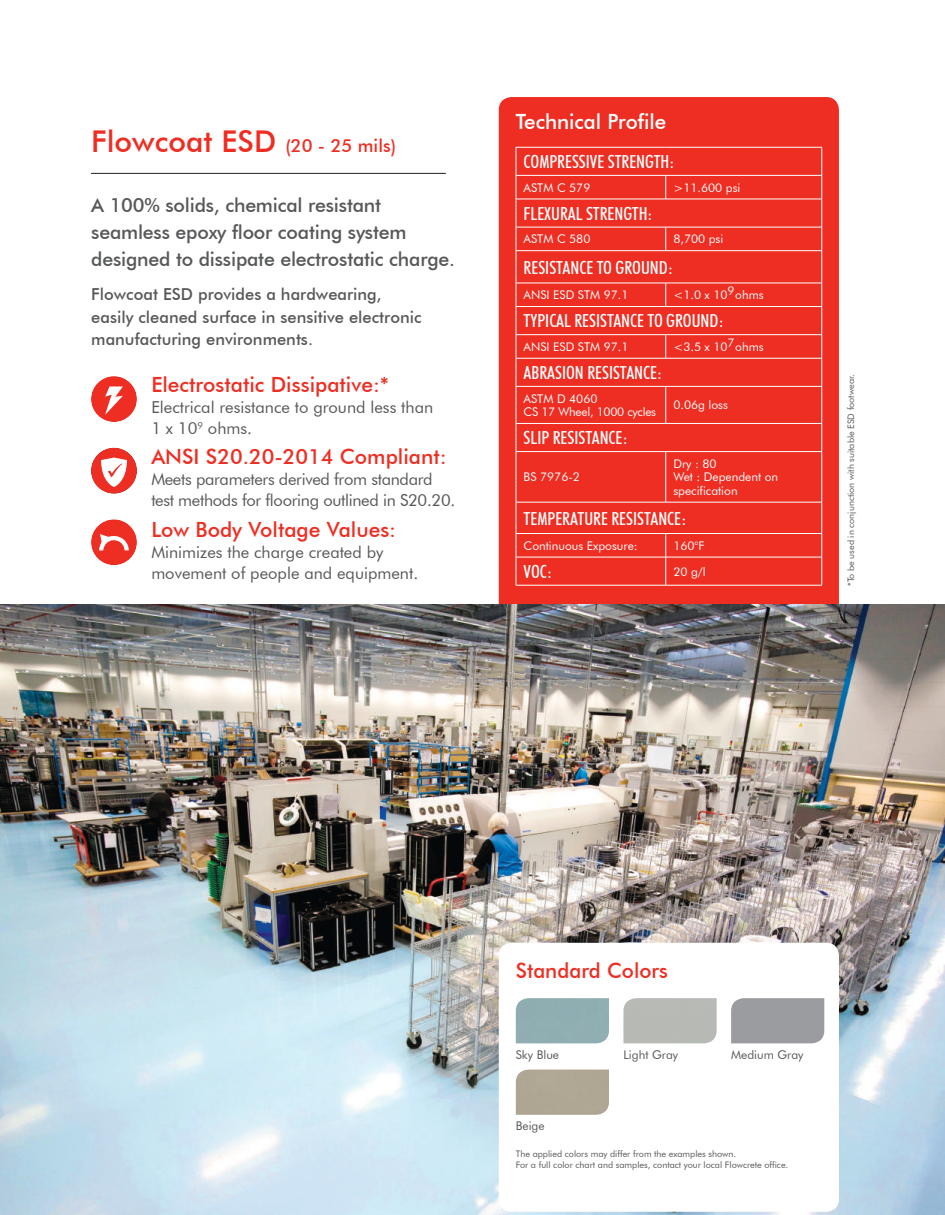
<style>
.page{position:relative;width:945px;height:1215px;background:#fff}
.page>*{position:absolute;margin:0;border:0;box-sizing:border-box;transform-origin:0 0}
.t1{font:500 30px "Futura BT";color:#ee2e22}
.t2{font:500 21px "Futura BT";color:#ee2e22}
.t3{font:500 21px "Futura BT";color:#fff}
.t4{font:500 19.5px/27px "Futura BT";letter-spacing:-.01em;color:#57585a}
.t5{font:500 condensed 18px "Futura BT";color:#fff}
.t6{font:16.5px/21px "Futura BT";color:#57585a}
.t7{font:500 16.5px/22.5px "Futura BT";color:#57585a}
.t8{font:16.5px/21px "Futura BT";letter-spacing:-.02em;color:#57585a}
.t9{font:12px/13.5px "Futura BT";color:#fff}
.t10{font:12px "Futura BT";color:#57585a}
.t11{font:12px/13.5px "Futura BT";letter-spacing:-.02em;color:#fff}
.t12{font:9px/10.8px "Futura BT";color:#57585a}
.s1{font-size:18px}
</style>
<div class="page">
<div style="left:499px;top:97px;width:340px;height:678px;background:#ee2e22;border-radius:13px"></div>
<img style="left:0;top:604px;width:945px;height:611px">
<hr style="left:91px;top:173px;width:355px;height:1px;background:#231f20">
<div style="left:91px;top:519px;width:46px;height:46px;background:#ee2e22;border-radius:50%"></div>
<svg style="left:99px;top:534px;width:30px;height:17px"></svg>
<div style="left:91px;top:376px;width:46px;height:46px;background:#ee2e22;border-radius:50%"></div>
<svg style="left:105px;top:386px;width:18px;height:29px"></svg>
<div style="left:91px;top:448px;width:46px;height:46px;background:#ee2e22;border-radius:50%"></div>
<svg style="left:101px;top:458px;width:26px;height:29px"></svg>
<div style="left:499px;top:943px;width:340px;height:269px;background:#fff;border-radius:13px"></div>
<div style="left:516px;top:998px;width:93px;height:45px;background:#90aeb2"></div>
<div style="left:516px;top:1070px;width:93px;height:45px;background:#afa693"></div>
<div style="left:623px;top:998px;width:94px;height:45px;background:#b7bab5"></div>
<div style="left:731px;top:998px;width:93px;height:45px;background:#9b9ca0"></div>
<hr style="left:516px;top:147px;width:150px;height:1px;background:#fff">
<hr style="left:666px;top:147px;width:156px;height:1px;background:#fff">
<hr style="left:516px;top:175px;width:150px;height:1px;background:#fff">
<hr style="left:666px;top:175px;width:156px;height:1px;background:#fff">
<svg style="left:665px;top:176px;width:1px;height:23px"></svg>
<hr style="left:516px;top:199px;width:150px;height:1px;background:#fff">
<hr style="left:666px;top:199px;width:156px;height:1px;background:#fff">
<hr style="left:516px;top:227px;width:150px;height:1px;background:#fff">
<svg style="left:516px;top:147px;width:1px;height:103px"></svg>
<hr style="left:666px;top:227px;width:156px;height:1px;background:#fff">
<svg style="left:665px;top:227px;width:1px;height:23px"></svg>
<svg style="left:821px;top:147px;width:1px;height:103px"></svg>
<hr style="left:516px;top:250px;width:150px;height:1px;background:#fff">
<hr style="left:516px;top:251px;width:1px;height:32px;background:#fff">
<hr style="left:666px;top:250px;width:156px;height:1px;background:#fff">
<hr style="left:821px;top:251px;width:1px;height:32px;background:#fff">
<hr style="left:516px;top:283px;width:150px;height:1px;background:#fff">
<hr style="left:666px;top:283px;width:156px;height:1px;background:#fff">
<svg style="left:665px;top:283px;width:1px;height:23px"></svg>
<hr style="left:516px;top:306px;width:150px;height:1px;background:#fff">
<hr style="left:666px;top:306px;width:156px;height:1px;background:#fff">
<hr style="left:516px;top:334px;width:150px;height:1px;background:#fff">
<hr style="left:666px;top:334px;width:156px;height:1px;background:#fff">
<svg style="left:665px;top:335px;width:1px;height:23px"></svg>
<hr style="left:516px;top:358px;width:150px;height:1px;background:#fff">
<svg style="left:516px;top:283px;width:1px;height:103px"></svg>
<hr style="left:666px;top:358px;width:156px;height:1px;background:#fff">
<svg style="left:821px;top:283px;width:1px;height:103px"></svg>
<hr style="left:516px;top:386px;width:150px;height:1px;background:#fff">
<hr style="left:516px;top:387px;width:1px;height:36px;background:#fff">
<hr style="left:666px;top:386px;width:156px;height:1px;background:#fff">
<hr style="left:665px;top:387px;width:1px;height:36px;background:#fff">
<hr style="left:821px;top:387px;width:1px;height:36px;background:#fff">
<hr style="left:516px;top:423px;width:150px;height:1px;background:#fff">
<svg style="left:516px;top:424px;width:1px;height:27px"></svg>
<hr style="left:666px;top:423px;width:156px;height:1px;background:#fff">
<svg style="left:821px;top:424px;width:1px;height:27px"></svg>
<hr style="left:516px;top:451px;width:150px;height:1px;background:#fff">
<hr style="left:516px;top:452px;width:1px;height:50px;background:#fff">
<hr style="left:666px;top:451px;width:156px;height:1px;background:#fff">
<hr style="left:665px;top:452px;width:1px;height:50px;background:#fff">
<hr style="left:821px;top:452px;width:1px;height:50px;background:#fff">
<hr style="left:516px;top:502px;width:150px;height:1px;background:#fff">
<hr style="left:516px;top:502px;width:1px;height:31px;background:#fff">
<hr style="left:666px;top:502px;width:156px;height:1px;background:#fff">
<hr style="left:821px;top:502px;width:1px;height:31px;background:#fff">
<hr style="left:516px;top:533px;width:150px;height:1px;background:#fff">
<hr style="left:666px;top:533px;width:156px;height:1px;background:#fff">
<hr style="left:516px;top:557px;width:150px;height:1px;background:#fff">
<svg style="left:516px;top:534px;width:1px;height:51px"></svg>
<hr style="left:666px;top:557px;width:156px;height:1px;background:#fff">
<svg style="left:665px;top:534px;width:1px;height:51px"></svg>
<svg style="left:821px;top:534px;width:1px;height:51px"></svg>
<hr style="left:516px;top:585px;width:150px;height:1px;background:#fff">
<hr style="left:666px;top:585px;width:156px;height:1px;background:#fff">
<h1 class="t1" style="left:91px;top:123px;width:307px">Flowcoat ESD <span class="s1">(20 - 25 mils)</span></h1>
<h3 class="t4" style="left:91px;top:191px;width:365px">A 100% solids, chemical resistant seamless epoxy floor coating system designed to dissipate electrostatic charge.</h3>
<h3 class="t7" style="left:91px;top:283px;width:332px">Flowcoat ESD provides a hardwearing, easily cleaned surface in sensitive electronic manufacturing environments.</h3>
<h2 class="t2" style="left:151px;top:372px;width:239px">Electrostatic Dissipative:*</h2>
<h3 class="t6" style="left:151px;top:397px;width:283px">Electrical resistance to ground less than<br>1 x 10<sup>9</sup> ohms.</h3>
<h2 class="t2" style="left:151px;top:444px;width:297px">ANSI S20.20-2014 Compliant:</h2>
<h3 class="t8" style="left:151px;top:469px;width:305px">Meets parameters derived from standard test methods for flooring outlined in S20.20.</h3>
<h2 class="t2" style="left:151px;top:517px;width:246px">Low Body Voltage Values:</h2>
<h3 class="t6" style="left:151px;top:541px;width:268px">Minimizes the charge created by movement of people and equipment.</h3>
<h2 class="t3" style="left:516px;top:109px;width:152px">Technical Profile</h2>
<h3 class="t5" style="left:524px;top:151px;width:152px">COMPRESSIVE STRENGTH:</h3>
<p class="t9" style="left:524px;top:181px;width:68px">ASTM C 579</p>
<p class="t9" style="left:673px;top:181px;width:69px">&gt;11.600 psi</p>
<h3 class="t5" style="left:524px;top:203px;width:130px">FLEXURAL STRENGTH:</h3>
<p class="t9" style="left:524px;top:232px;width:68px">ASTM C 580</p>
<p class="t9" style="left:673px;top:232px;width:52px">8,700 psi</p>
<h3 class="t5" style="left:524px;top:256px;width:151px">RESISTANCE TO GROUND:</h3>
<p class="t9" style="left:524px;top:288px;width:106px">ANSI ESD STM 97.1</p>
<p class="t9" style="left:673px;top:288px;width:92px">&lt;1.0 x 10 ohms</p>
<h3 class="t5" style="left:524px;top:310px;width:202px">TYPICAL RESISTANCE TO GROUND:</h3>
<p class="t9" style="left:524px;top:340px;width:106px">ANSI ESD STM 97.1</p>
<p class="t9" style="left:673px;top:340px;width:92px">&lt;3.5 x 10 ohms</p>
<h3 class="t5" style="left:524px;top:362px;width:140px">ABRASION RESISTANCE:</h3>
<p class="t11" style="left:524px;top:392px;width:134px">ASTM D 4060<br>CS 17 Wheel, 1000 cycles</p>
<p class="t9" style="left:673px;top:398px;width:56px">0.06g loss</p>
<h3 class="t5" style="left:524px;top:427px;width:105px">SLIP RESISTANCE:</h3>
<p class="t9" style="left:524px;top:470px;width:58px">BS 7976-2</p>
<p class="t9" style="left:728px;top:284px;width:9px">9</p>
<p class="t9" style="left:728px;top:336px;width:9px">7</p>
<p class="t9" style="left:673px;top:457px;width:106px">Dry : 80<br>Wet : Dependent on</p>
<p class="t9" style="left:673px;top:484px;width:66px">specification</p>
<h3 class="t5" style="left:524px;top:507px;width:164px">TEMPERATURE RESISTANCE:</h3>
<p class="t9" style="left:524px;top:539px;width:116px">Continuous Exposure:</p>
<p class="t9" style="left:673px;top:539px;width:33px">160°F</p>
<h3 class="t5" style="left:524px;top:561px;width:30px">VOC:</h3>
<p class="t9" style="left:673px;top:565px;width:34px">20 g/l</p>
<p class="t12" style="left:845px;top:586px;width:213px;rotate:-90deg">*To be used in conjunction with suitable ESD footwear.</p>
<h2 class="t2" style="left:516px;top:958px;width:154px">Standard Colors</h2>
<p class="t10" style="left:516px;top:1047px;width:45px">Sky Blue</p>
<p class="t10" style="left:516px;top:1119px;width:30px">Beige</p>
<p class="t10" style="left:623px;top:1047px;width:56px">Light Gray</p>
<p class="t10" style="left:731px;top:1047px;width:74px">Medium Gray</p>
<p class="t12" style="left:516px;top:1148px;width:274px">The applied colors may differ from the examples shown.<br>For a full color chart and samples, contact your local Flowcrete office.</p>
</div>
